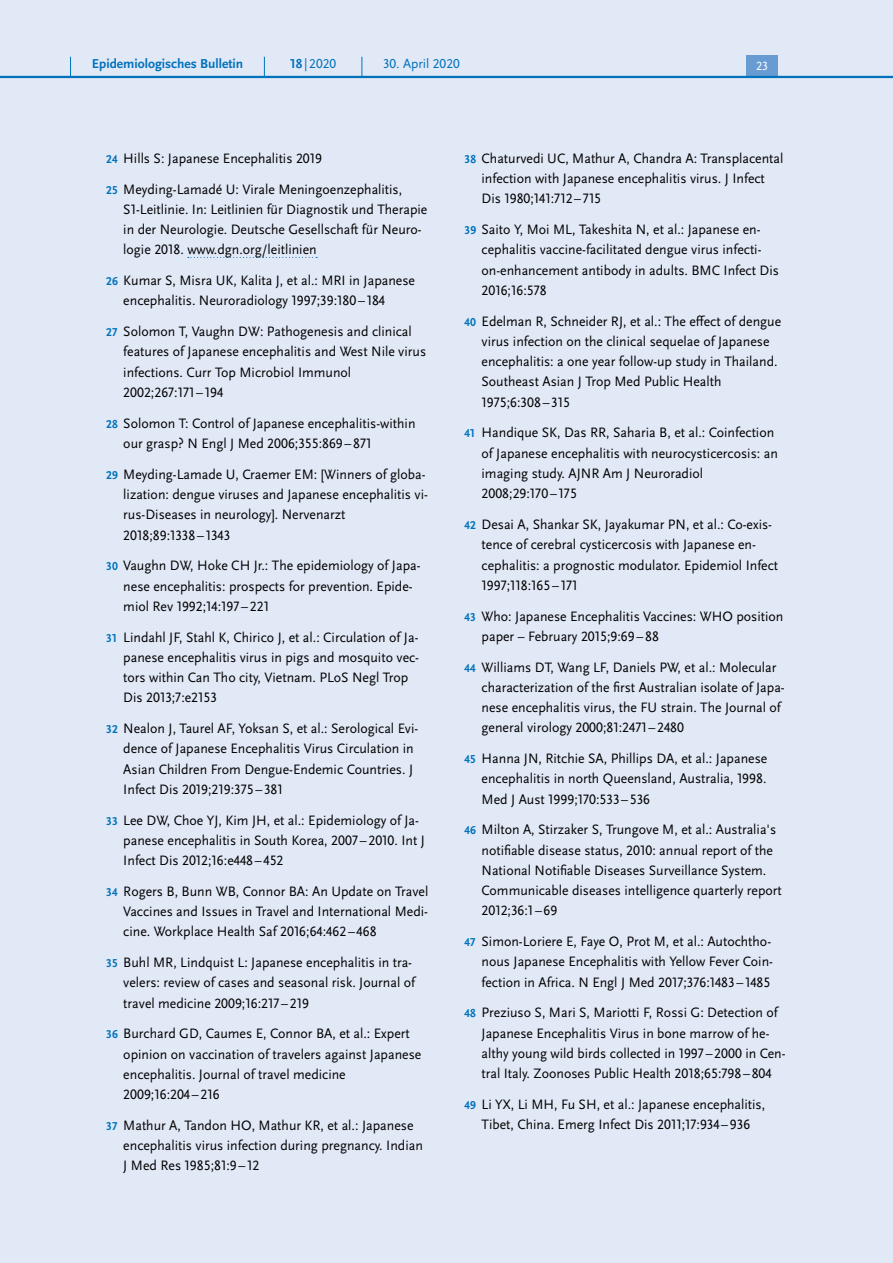
<style>
.page{position:relative;width:893px;height:1263px;background:#fff}
.page>*{position:absolute;margin:0;border:0;box-sizing:border-box;transform-origin:0 0}
.t1{font:14.25px/20.2px "Scala Sans Pro";color:#000}
.t2{font:700 13.5px "Scala Sans Pro";color:#0072bc}
.t3{font:13.5px "Scala Sans Pro";color:#0072bc}
.t4{font:12.45px "Scala Sans Pro";color:#fff}
.s1{font-weight:700}
.s2{font-weight:700;font-size:12px;color:#0072bc}
</style>
<div class="page">
<div style="left:0;top:77px;width:893px;height:1186px;background:#e1e8f6"></div>
<svg style="left:188px;top:257px;width:129px;height:1px"></svg>
<div style="left:0;top:0;width:893px;height:77px;background:#e1e8f6"></div>
<div style="left:746px;top:55px;width:32px;height:21px;background:#679bd2"></div>
<hr style="left:0;top:76px;width:893px;height:2px;background:#0072bc">
<svg style="left:70px;top:57px;width:1px;height:19px"></svg>
<svg style="left:264px;top:57px;width:1px;height:19px"></svg>
<svg style="left:362px;top:57px;width:1px;height:19px"></svg>
<p class="t2" style="left:92px;top:55px;width:153px">Epidemiologisches Bulletin</p>
<p class="t3" style="left:290px;top:55px;width:47px"><span class="s1">18</span> |2020</p>
<p class="t3" style="left:383px;top:55px;width:78px">30. April 2020</p>
<p class="t4" style="left:756px;top:59px;width:14px">23</p>
<p class="t1" style="left:106px;top:143px;width:297px;line-height:30.8px"><span class="s2">24</span> Hills S: Japanese Encephalitis 2019<br><span class="s2">25</span> Meyding-Lamadé U: Virale Meningoenzephalitis,</p>
<p class="t1" style="left:123px;top:199px;width:306px">S1-Leitlinie. In: Leitlinien für Diagnostik und Therapie in der Neurologie. Deutsche Gesellschaft für Neuro&shy;logie 2018. www.dgn.org/leitlinien</p>
<p class="t1" style="left:123px;top:270px;width:293px;text-indent:-17px"><span class="s2">26</span> Kumar S, Misra UK, Kalita J, et al.: MRI in Japanese encephalitis. Neuroradiology 1997;39:180– 184</p>
<p class="t1" style="left:123px;top:321px;width:304px;text-indent:-17px"><span class="s2">27</span> Solomon T, Vaughn DW: Pathogenesis and clinical features of Japanese encephalitis and West Nile virus infections. Curr Top Microbiol Immunol 2002;267:171–194</p>
<p class="t1" style="left:123px;top:413px;width:294px;text-indent:-17px"><span class="s2">28</span> Solomon T: Control of Japanese encephalitis-within our grasp? N Engl J Med 2006;355:869– 871</p>
<p class="t1" style="left:123px;top:464px;width:306px;text-indent:-17px"><span class="s2">29</span> Meyding-Lamade U, Craemer EM: [Winners of globa&shy;lization: dengue viruses and Japanese encephalitis vi&shy;rus-Diseases in neurology]. Nervenarzt 2018;89:1338– 1343</p>
<p class="t1" style="left:123px;top:555px;width:299px;text-indent:-17px"><span class="s2">30</span> Vaughn DW, Hoke CH Jr.: The epidemiology of Japa&shy;nese encephalitis: prospects for prevention. Epide&shy;miol Rev 1992;14:197–221</p>
<p class="t1" style="left:123px;top:627px;width:297px;text-indent:-17px"><span class="s2">31</span> Lindahl JF, Stahl K, Chirico J, et al.: Circulation of Ja&shy;panese encephalitis virus in pigs and mosquito vec&shy;tors within Can Tho city, Vietnam. PLoS Negl Trop Dis 2013;7:e2153</p>
<p class="t1" style="left:123px;top:718px;width:296px;text-indent:-17px"><span class="s2">32</span> Nealon J, Taurel AF, Yoksan S, et al.: Serological Evi&shy;dence of Japanese Encephalitis Virus Circulation in Asian Children From Dengue-Endemic Countries. J Infect Dis 2019;219:375– 381</p>
<p class="t1" style="left:123px;top:810px;width:303px;text-indent:-17px"><span class="s2">33</span> Lee DW, Choe YJ, Kim JH, et al.: Epidemiology of Ja&shy;panese encephalitis in South Korea, 2007–2010. Int J<br>Infect Dis 2012;16:e448– 452</p>
<p class="t1" style="left:123px;top:881px;width:307px;text-align:justify;text-indent:-17px"><span class="s2">34</span> Rogers B, Bunn WB, Connor BA: An Update on Travel Vaccines and Issues in Travel and International Medi&shy;cine. Workplace Health Saf 2016;64:462–468</p>
<p class="t1" style="left:123px;top:952px;width:293px;text-indent:-17px"><span class="s2">35</span> Buhl MR, Lindquist L: Japanese encephalitis in tra&shy;velers: review of cases and seasonal risk. Journal of travel medicine 2009;16:217–219</p>
<p class="t1" style="left:123px;top:1023px;width:300px;text-indent:-17px"><span class="s2">36</span> Burchard GD, Caumes E, Connor BA, et al.: Expert opinion on vaccination of travelers against Japanese encephalitis. Journal of travel medicine 2009;16:204–216</p>
<p class="t1" style="left:123px;top:1115px;width:301px;text-indent:-17px"><span class="s2">37</span> Mathur A, Tandon HO, Mathur KR, et al.: Japanese encephalitis virus infection during pregnancy. Indian<br>J Med Res 1985;81:9–12</p>
<p class="t1" style="left:482px;top:148px;width:303px;text-indent:-17px"><span class="s2">38</span> Chaturvedi UC, Mathur A, Chandra A: Transplacental infection with Japanese encephalitis virus. J Infect<br>Dis 1980;141:712–715</p>
<p class="t1" style="left:482px;top:219px;width:299px;text-indent:-17px"><span class="s2">39</span> Saito Y, Moi ML, Takeshita N, et al.: Japanese en&shy;cephalitis vaccine-facilitated dengue virus infecti&shy;on-enhancement antibody in adults. BMC Infect Dis 2016;16:578</p>
<p class="t1" style="left:482px;top:311px;width:301px;text-indent:-17px"><span class="s2">40</span> Edelman R, Schneider RJ, et al.: The effect of dengue virus infection on the clinical sequelae of Japanese encephalitis: a one year follow-up study in Thailand.<br>Southeast Asian J Trop Med Public Health 1975;6:308–315</p>
<p class="t1" style="left:482px;top:423px;width:298px;text-indent:-17px"><span class="s2">41</span> Handique SK, Das RR, Saharia B, et al.: Coinfection of Japanese encephalitis with neurocysticercosis: an imaging study. AJNR Am J Neuroradiol<br>2008;29:170 –175</p>
<p class="t1" style="left:482px;top:514px;width:298px;text-indent:-17px"><span class="s2">42</span> Desai A, Shankar SK, Jayakumar PN, et al.: Co-exis&shy;tence of cerebral cysticercosis with Japanese en&shy;cephalitis: a prognostic modulator. Epidemiol Infect 1997;118:165–171</p>
<p class="t1" style="left:482px;top:606px;width:303px;text-indent:-17px"><span class="s2">43</span> Who: Japanese Encephalitis Vaccines: WHO position paper – February 2015;9:69 –88</p>
<p class="t1" style="left:482px;top:657px;width:305px;text-indent:-17px"><span class="s2">44</span> Williams DT, Wang LF, Daniels PW, et al.: Molecular characterization of the first Australian isolate of Japa&shy;nese encephalitis virus, the FU strain. The Journal of general virology 2000;81:2471–2480</p>
<p class="t1" style="left:482px;top:748px;width:287px;text-align:justify;text-indent:-17px"><span class="s2">45</span> Hanna JN, Ritchie SA, Phillips DA, et al.: Japanese encephalitis in north Queensland, Australia, 1998.<br>Med J Aust 1999;170:533–536</p>
<p class="t1" style="left:482px;top:819px;width:302px;text-indent:-17px"><span class="s2">46</span> Milton A, Stirzaker S, Trungove M, et al.: Australia's notifiable disease status, 2010: annual report of the National Notifiable Diseases Surveillance System.<br>Communicable diseases intelligence quarterly report 2012;36:1–69</p>
<p class="t1" style="left:482px;top:931px;width:293px;text-indent:-17px"><span class="s2">47</span> Simon-Loriere E, Faye O, Prot M, et al.: Autochtho&shy;nous Japanese Encephalitis with Yellow Fever Coin&shy;fection in Africa. N Engl J Med 2017;376:1483–1485</p>
<p class="t1" style="left:482px;top:1002px;width:306px;text-indent:-17px"><span class="s2">48</span> Preziuso S, Mari S, Mariotti F, Rossi G: Detection of Japanese Encephalitis Virus in bone marrow of he&shy;althy young wild birds collected in 1997– 2000 in Cen&shy;tral Italy. Zoonoses Public Health 2018;65:798–804</p>
<p class="t1" style="left:465px;top:1094px;width:302px;text-align:center"><span class="s2">49</span> Li YX, Li MH, Fu SH, et al.: Japanese encephalitis,<br>Tibet, China. Emerg Infect Dis 2011;17:934–936</p>
</div>
